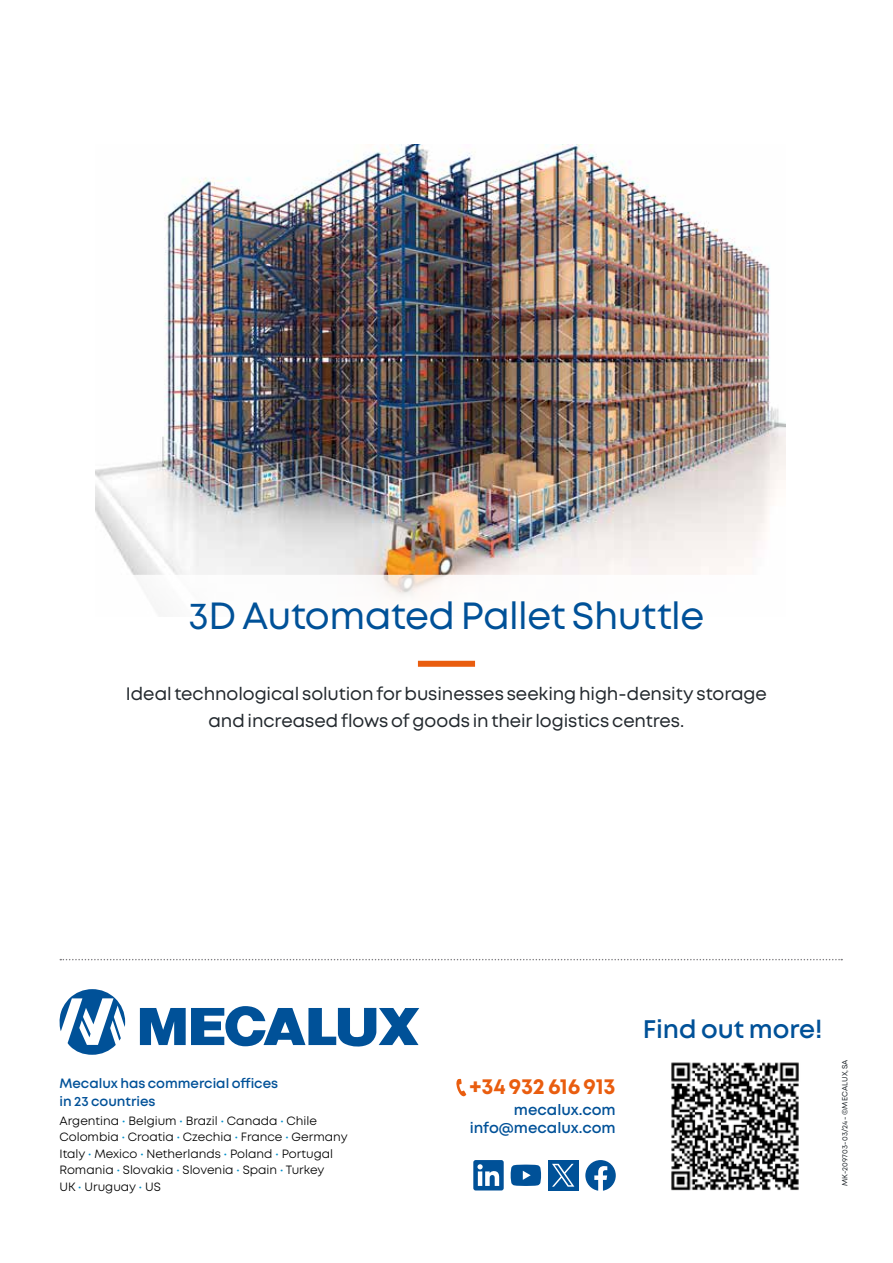
<style>
.page{position:relative;width:893px;height:1263px;background:#fff}
.page>*{position:absolute;margin:0;border:0;box-sizing:border-box;transform-origin:0 0}
.t1{font:37.8px "Mont";letter-spacing:-.01em;color:#005198}
.t2{font:600 25.35px "Mont";color:#005198}
.t3{font:700 22.05px "Mont";letter-spacing:-.01em;color:#e95d0f}
.t4{font:18px/27px "Mont";letter-spacing:-.005em;color:#23292e;text-align:center}
.t5{font:600 15px/18px "Mont";color:#005198;text-align:right}
.t6{font:600 13.5px/18px "Mont";color:#005198}
.t7{font:12px/16.5px "Mont";color:#000}
.t8{font:7.5px "Mont";letter-spacing:.02em;color:#23292e}
.s1{color:#008fcb}
</style>
<div class="page">
<img style="left:95px;top:145px;width:690px;height:430px">
<div style="left:418px;top:661px;width:57px;height:6px;background:#e95d0f"></div>
<svg style="left:60px;top:959px;width:782px;height:1px"></svg>
<svg style="left:473px;top:1160px;width:31px;height:30px"></svg>
<svg style="left:511px;top:1164px;width:30px;height:22px"></svg>
<svg style="left:585px;top:1160px;width:31px;height:31px"></svg>
<div style="left:548px;top:1160px;width:30px;height:30px;background:#005198"></div>
<svg style="left:552px;top:1164px;width:22px;height:23px"></svg>
<svg style="left:456px;top:1079px;width:10px;height:17px"></svg>
<img style="left:671px;top:1062px;width:128px;height:129px">
<svg style="left:59px;top:989px;width:66px;height:66px"></svg>
<svg style="left:140px;top:1006px;width:279px;height:41px"></svg>
<h1 class="t1" style="left:189px;top:591px;width:517px">3D Automated Pallet Shuttle</h1>
<h3 class="t4" style="left:126px;top:680px;width:643px">Ideal technological solution for businesses seeking high-density storage and increased flows of goods in their logistics centres.</h3>
<p class="t6" style="left:60px;top:1074px;width:220px">Mecalux has commercial offices in 23 countries</p>
<p class="t7" style="left:59px;top:1112px;width:290px">Argentina <span class="s1">•</span> Belgium <span class="s1">•</span> Brazil <span class="s1">•</span> Canada <span class="s1">•</span> Chile Colombia <span class="s1">•</span> Croatia <span class="s1">•</span> Czechia <span class="s1">•</span> France <span class="s1">•</span> Germany Italy <span class="s1">•</span> Mexico <span class="s1">•</span> Netherlands <span class="s1">•</span> Poland <span class="s1">•</span> Portugal Romania <span class="s1">•</span> Slovakia <span class="s1">•</span> Slovenia <span class="s1">•</span> Spain <span class="s1">•</span> Turkey<br>UK <span class="s1">•</span> Uruguay <span class="s1">•</span> US</p>
<h3 class="t3" style="left:470px;top:1072px;width:148px">+34 932 616 913</h3>
<p class="t5" style="left:470px;top:1101px;width:148px">mecalux.com info@mecalux.com</p>
<h2 class="t2" style="left:643px;top:1013px;width:181px">Find out more!</h2>
<p class="t8" style="left:840px;top:1186px;width:128px;rotate:-90deg">MK-209703-03/24 - ©MECALUX,SA</p>
</div>
